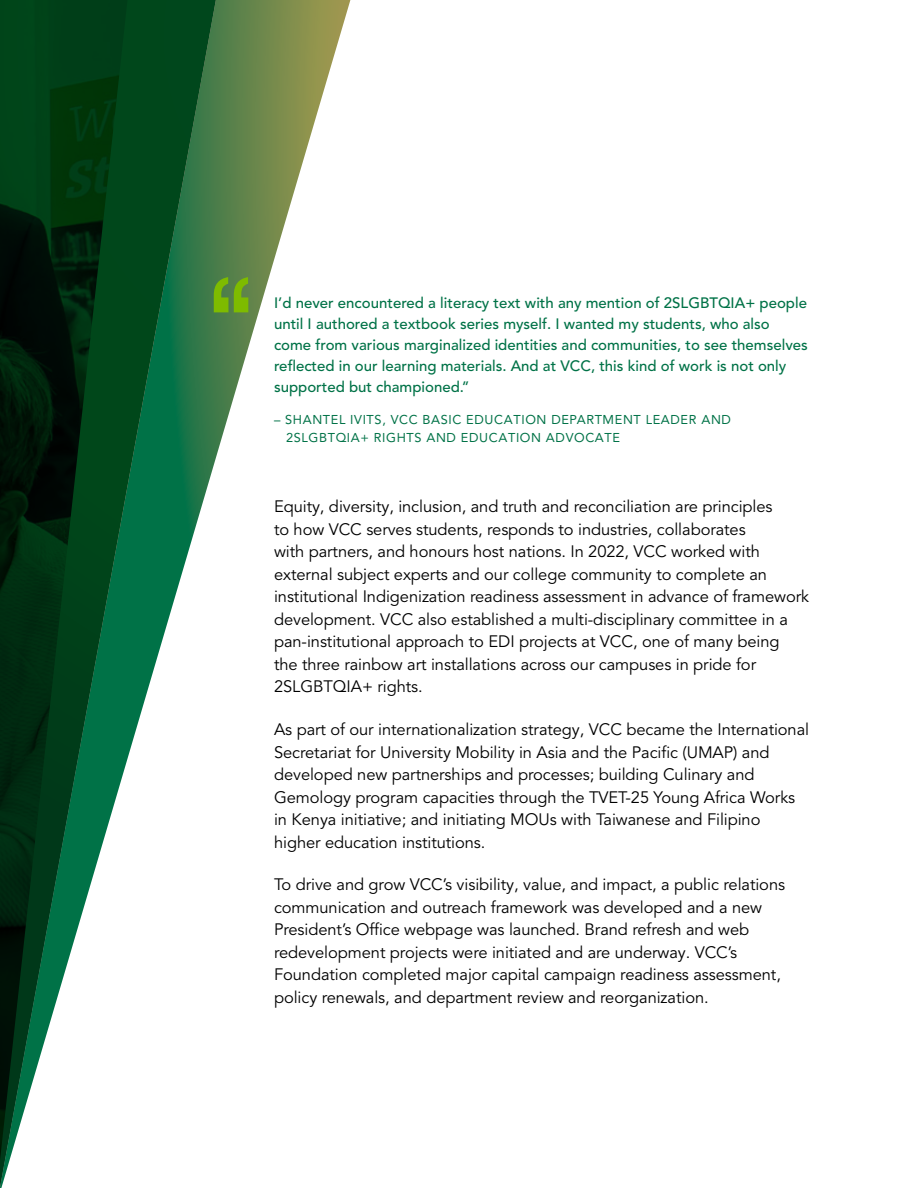
<style>
.page{position:relative;width:918px;height:1188px;background:#fff}
.page>*{position:absolute;margin:0;border:0;box-sizing:border-box;transform-origin:0 0}
.t1{font:146.25px "Europa Gro SH Con";color:#7ebb00;scale:1.07 1}
.t2{font:16.5px/22.5px "Avenir LT Pro";letter-spacing:-.005em;color:#000}
.t3{font:500 15px/21px "Avenir LT Pro";color:#007247}
.t4{font:12.75px/18px "Avenir LT Pro";letter-spacing:.05em;color:#007247}
</style>
<div class="page">
<svg style="left:0;top:0;width:351px;height:1188px"></svg>
<h1 class="t1" style="left:211px;top:251px;width:39px">“</h1>
<p class="t3" style="left:274px;top:293px;width:535px">I’d never encountered a literacy text with any mention of 2SLGBTQIA+ people until I authored a textbook series myself. I wanted my students, who also come from various marginalized identities and communities, to see themselves reflected in our learning materials. And at VCC, this kind of work is not only supported but championed.”</p>
<p class="t4" style="left:286px;top:410px;width:447px;text-indent:-12px">– SHANTEL IVITS, VCC BASIC EDUCATION DEPARTMENT LEADER AND<br>2SLGBTQIA+ RIGHTS AND EDUCATION ADVOCATE</p>
<p class="t2" style="left:274px;top:496px;width:537px">Equity, diversity, inclusion, and truth and reconciliation are principles<br>to how VCC serves students, responds to industries, collaborates<br>with partners, and honours host nations. In 2022, VCC worked with external subject experts and our college community to complete an institutional Indigenization readiness assessment in advance of framework development. VCC also established a multi-disciplinary committee in a pan-institutional approach to EDI projects at VCC, one of many being<br>the three rainbow art installations across our campuses in pride for 2SLGBTQIA+ rights.</p>
<p class="t2" style="left:274px;top:719px;width:537px">As part of our internationalization strategy, VCC became the International Secretariat for University Mobility in Asia and the Pacific (UMAP) and developed new partnerships and processes; building Culinary and Gemology program capacities through the TVET-25 Young Africa Works in Kenya initiative; and initiating MOUs with Taiwanese and Filipino higher education institutions.</p>
<p class="t2" style="left:274px;top:874px;width:513px">To drive and grow VCC’s visibility, value, and impact, a public relations communication and outreach framework was developed and a new President’s Office webpage was launched. Brand refresh and web redevelopment projects were initiated and are underway. VCC’s Foundation completed major capital campaign readiness assessment, policy renewals, and department review and reorganization.</p>
</div>
